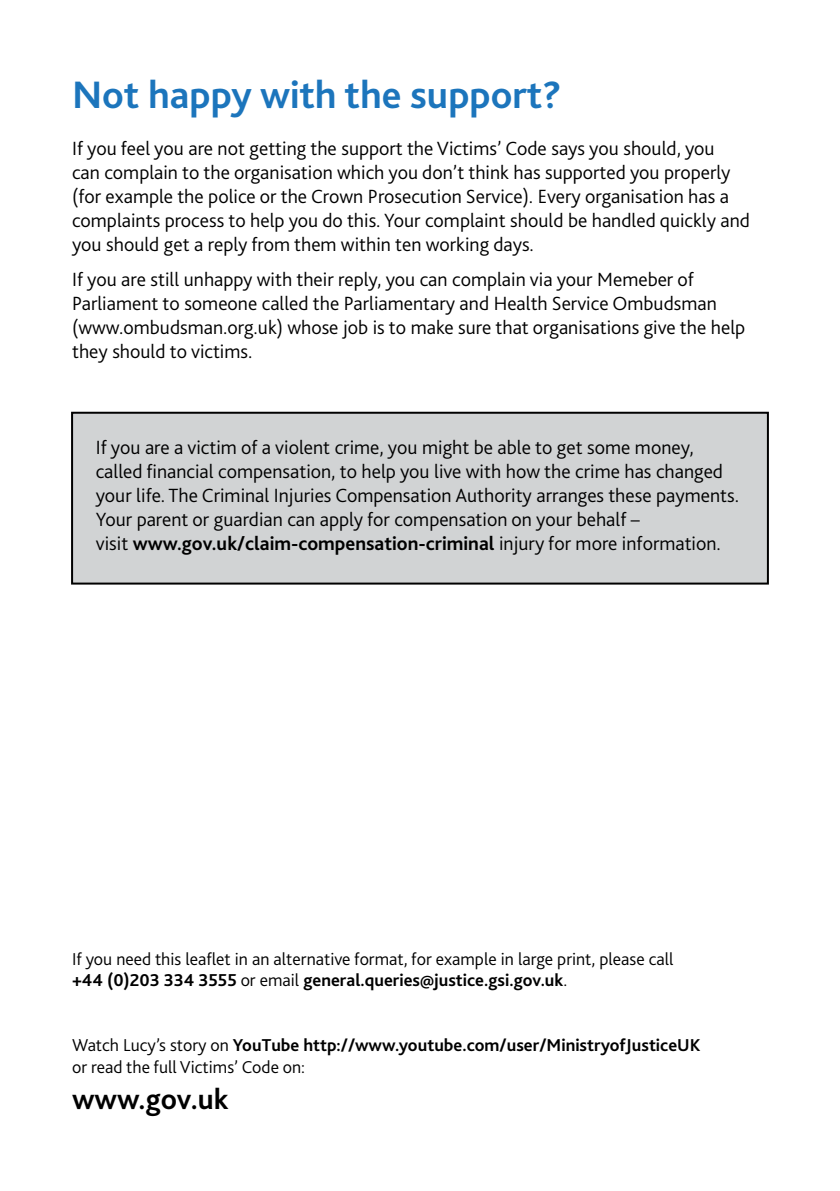
<style>
.page{position:relative;width:840px;height:1191px;background:#fff}
.page>*{position:absolute;margin:0;border:0;box-sizing:border-box;transform-origin:0 0}
.t1{font:700 40px "Bliss 2";color:#1c75bc}
.t2{font:700 30px "Bliss 2";color:#000}
.t3{font:300 20px/24px "Bliss 2";color:#000}
.t4{font:300 18px/21.6px "Bliss 2";color:#000}
.t5{font:700 18px/21.6px "Bliss 2";color:#000}
.s1{font-weight:700}
.s2{font-weight:300}
</style>
<div class="page">
<div style="left:72px;top:413px;width:695px;height:170px;background:#d1d3d4"></div>
<div style="left:71px;top:412px;width:697px;height:172px;border:2px solid #000"></div>
<p class="t1" style="left:72px;top:70px;width:491px">Not happy with the support?</p>
<p class="t3" style="left:72px;top:136px;width:679px">If you feel you are not getting the support the Victims’ Code says you should, you<br>can complain to the organisation which you don’t think has supported you properly (for example the police or the Crown Prosecution Service). Every organisation has a complaints process to help you do this. Your complaint should be handled quickly and you should get a reply from them within ten working days.</p>
<p class="t3" style="left:72px;top:267px;width:674px">If you are still unhappy with their reply, you can complain via your Memeber of Parliament to someone called the Parliamentary and Health Service Ombudsman (www.ombudsman.org.uk) whose job is to make sure that organisations give the help they should to victims.</p>
<p class="t3" style="left:96px;top:435px;width:644px">If you are a victim of a violent crime, you might be able to get some money, called financial compensation, to help you live with how the crime has changed your life. The Criminal Injuries Compensation Authority arranges these payments.<br>Your parent or guardian can apply for compensation on your behalf –<br>visit <span class="s1">www.gov.uk/claim-compensation-criminal</span> injury for more information.</p>
<p class="t4" style="left:72px;top:947px;width:602px">If you need this leaflet in an alternative format, for example in large print, please call <span class="s1">+44 (0)203 334 3555</span> or email <span class="s1">general.queries@justice.gsi.gov.uk</span>.</p>
<p class="t5" style="left:72px;top:1034px;width:629px"><span class="s2">Watch Lucy’s story on</span> YouTube http://www.youtube.com/user/MinistryofJusticeUK <span class="s2">or read the full Victims’ Code on:</span></p>
<p class="t2" style="left:72px;top:1080px;width:158px">www.gov.uk</p>
</div>
